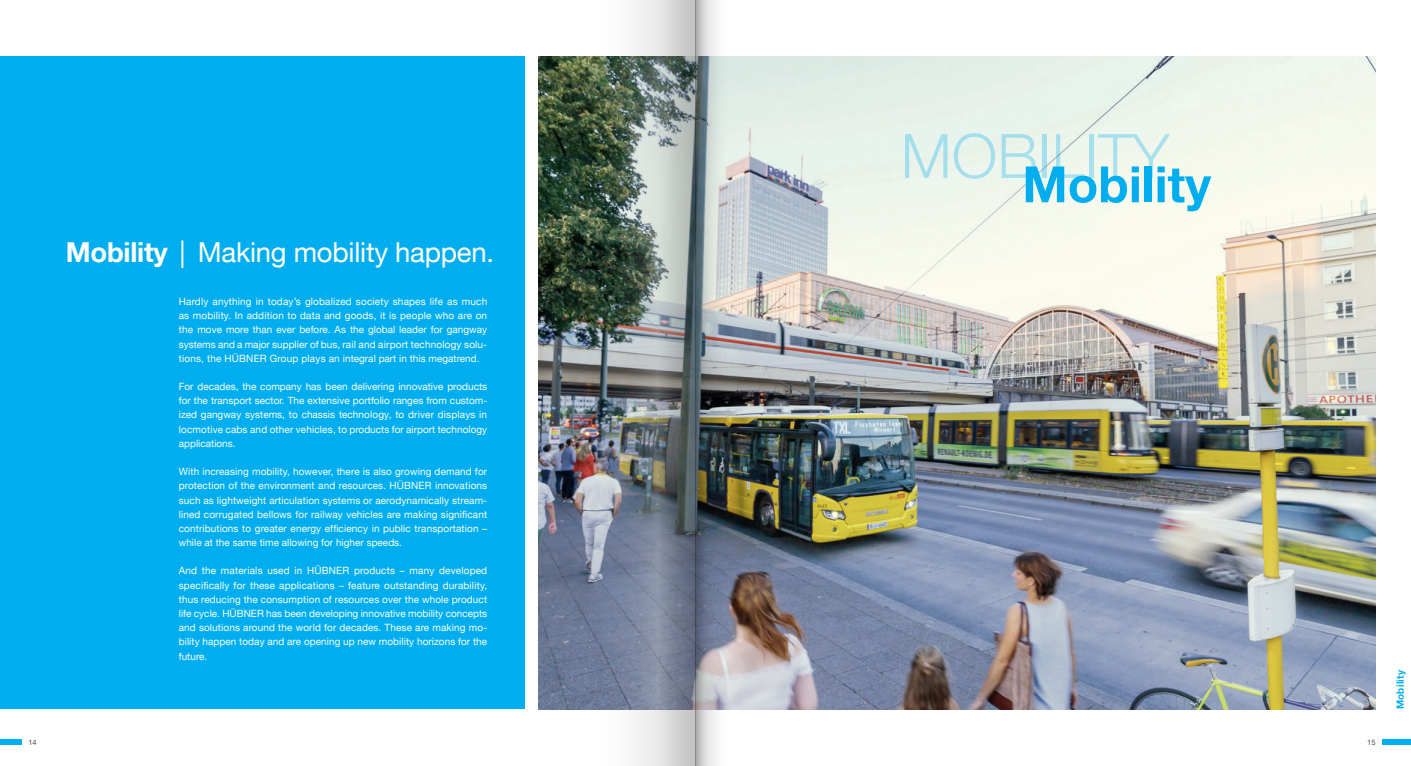
<style>
.page{position:relative;width:1411px;height:766px;background:#fff}
.page>*{position:absolute;margin:0;border:0;box-sizing:border-box;transform-origin:0 0}
.t1{font:300 61.25px "Helvetica Neue LT Pro";color:#00aeef}
.t2{font:700 50px "Helvetica Neue LT";color:#00aeef}
.t3{font:27.5px "Helvetica Neue LT";letter-spacing:-.01em;color:#fff}
.t4{font:10px/14.1px "Helvetica Neue LT";color:#fff;text-align:justify}
.t5{font:700 10px "Helvetica Neue LT";letter-spacing:.025em;color:#00aeef}
.t6{font:7.5px "Helvetica Neue LT";color:#4b4c4d}
.s1{font-weight:700}
</style>
<div class="page">
<img style="left:539px;top:57px;width:836px;height:652px">
<div style="left:0;top:57px;width:524px;height:652px;background:#00aeef"></div>
<div style="left:0;top:739px;width:21px;height:5px;background:#00aeef"></div>
<div style="left:1382px;top:739px;width:28px;height:5px;background:#00aeef"></div>
<img style="left:702px;top:0;width:28px;height:765px">
<img style="left:588px;top:0;width:114px;height:765px">
<h3 class="t3" style="left:66px;top:236px;width:430px"><span class="s1">Mobility</span> | Making mobility happen.</h3>
<p class="t4" style="left:179px;top:294px;width:310px">Hardly anything in today’s globalized society shapes life as much as mobility. In addition to data and goods, it is people who are on the move more than ever before. As the global leader for gangway systems and a major supplier of bus, rail and airport technology solu&shy;tions, the HÜBNER Group plays an integral part in this megatrend.</p>
<p class="t4" style="left:179px;top:379px;width:310px">For decades, the company has been delivering innovative products for the transport sector. The extensive portfolio ranges from custom&shy;ized gangway systems, to chassis technology, to driver displays in locmotive cabs and other vehicles, to products for airport technology applications.</p>
<p class="t4" style="left:179px;top:464px;width:310px">With increasing mobility, however, there is also growing demand for protection of the environment and resources. HÜBNER innovations such as lightweight articulation systems or aerodynamically stream&shy;lined corrugated bellows for railway vehicles are making significant contributions to greater energy efficiency in public transportation – while at the same time allowing for higher speeds.</p>
<p class="t4" style="left:179px;top:563px;width:310px">And the materials used in HÜBNER products – many developed specifically for these applications – feature outstanding durability, thus reducing the consumption of resources over the whole product life cycle. HÜBNER has been developing innovative mobility concepts and solutions around the world for decades. These are making mo&shy;bility happen today and are opening up new mobility horizons for the future.</p>
<p class="t6" style="left:28px;top:737px;width:10px">14</p>
<h1 class="t1" style="left:900px;top:119px;width:270px">MOBILITY</h1>
<h2 class="t2" style="left:1022px;top:153px;width:190px">Mobility</h2>
<p class="t6" style="left:1366px;top:737px;width:10px">15</p>
<p class="t5" style="left:1393px;top:709px;width:41px;rotate:-90deg">Mobility</p>
</div>
